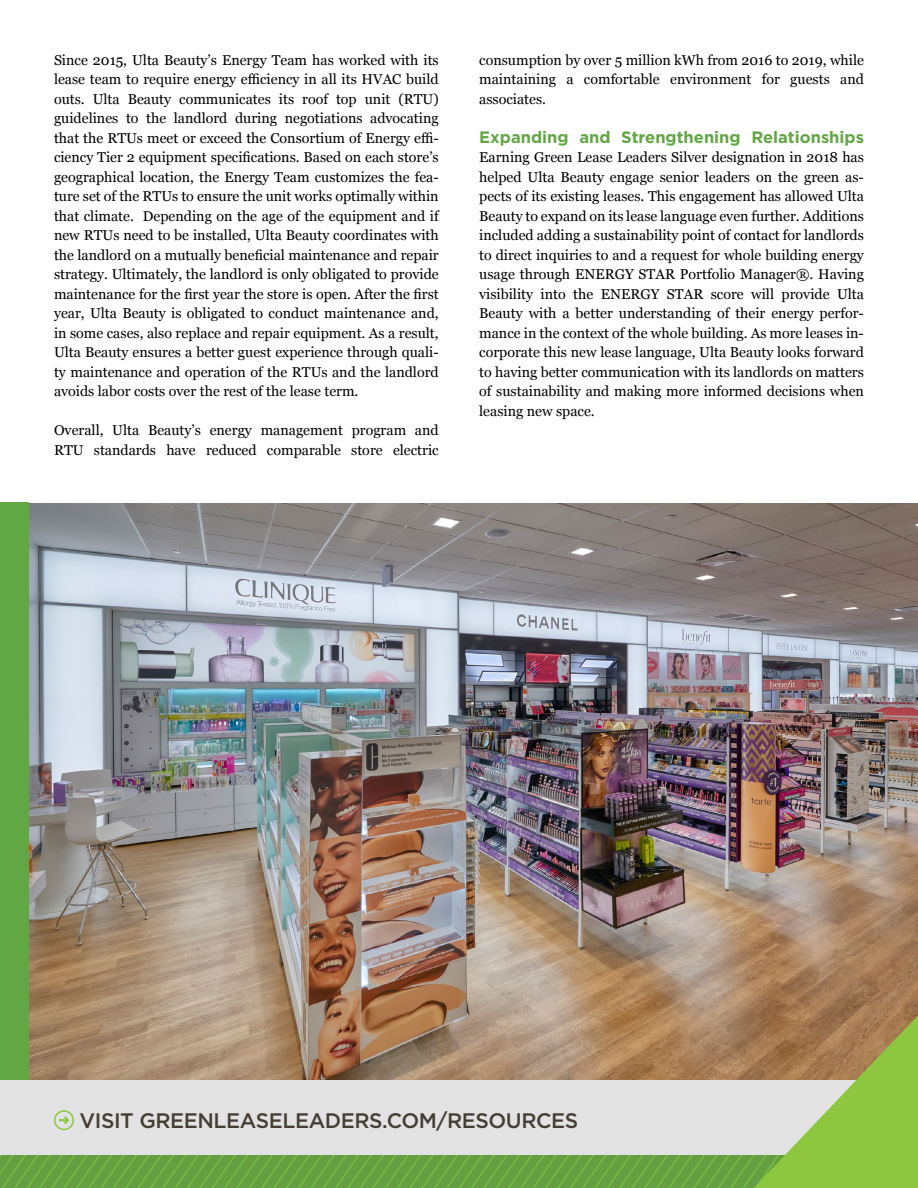
<style>
.page{position:relative;width:918px;height:1188px;background:#fff}
.page>*{position:absolute;margin:0;border:0;box-sizing:border-box;transform-origin:0 0}
.t1{font:500 21px "Gotham";letter-spacing:-.02em;color:#443f35}
.t2{font:700 16.5px "Gotham";color:#61a744}
.t3{font:14.25px/19.5px "Georgia";color:#000;text-align:justify}
</style>
<div class="page">
<img style="left:28px;top:504px;width:890px;height:497px">
<div style="left:0;top:502px;width:28px;height:578px;background:#61a744"></div>
<svg style="left:0;top:1001px;width:918px;height:187px;background:#b0b189"></svg>
<p class="t3" style="left:54px;top:50px;width:386px">Since 2015, Ulta Beauty’s Energy Team has worked with its lease team to require energy efficiency in all its HVAC build outs. Ulta Beauty communicates its roof top unit (RTU) guidelines to the landlord during negotiations advocating that the RTUs meet or exceed the Consortium of Energy effi&shy;ciency Tier 2 equipment specifications. Based on each store’s geographical location, the Energy Team customizes the fea&shy;ture set of the RTUs to ensure the unit works optimally within that climate. Depending on the age of the equipment and if new RTUs need to be installed, Ulta Beauty coordinates with the landlord on a mutually beneficial maintenance and repair strategy. Ultimately, the landlord is only obligated to provide maintenance for the first year the store is open. After the first year, Ulta Beauty is obligated to conduct maintenance and, in some cases, also replace and repair equipment. As a result, Ulta Beauty ensures a better guest experience through quali&shy;ty maintenance and operation of the RTUs and the landlord avoids labor costs over the rest of the lease term.</p>
<p class="t3" style="left:54px;top:420px;width:386px">Overall, Ulta Beauty’s energy management program and<br>RTU standards have reduced comparable store electric</p>
<p class="t3" style="left:479px;top:49px;width:386px">consumption by over 5 million kWh from 2016 to 2019, while maintaining a comfortable environment for guests and associates.</p>
<p class="t2" style="left:479px;top:126px;width:386px">Expanding and Strengthening Relationships</p>
<p class="t3" style="left:479px;top:147px;width:386px">Earning Green Lease Leaders Silver designation in 2018 has helped Ulta Beauty engage senior leaders on the green as&shy;pects of its existing leases. This engagement has allowed Ulta Beauty to expand on its lease language even further. Additions included adding a sustainability point of contact for landlords to direct inquiries to and a request for whole building energy usage through ENERGY STAR Portfolio Manager®. Having visibility into the ENERGY STAR score will provide Ulta Beauty with a better understanding of their energy perfor&shy;mance in the context of the whole building. As more leases in&shy;corporate this new lease language, Ulta Beauty looks forward to having better communication with its landlords on matters of sustainability and making more informed decisions when leasing new space.</p>
<h1 class="t1" style="left:79px;top:1106px;width:500px">VISIT GREENLEASELEADERS.COM/RESOURCES</h1>
</div>
